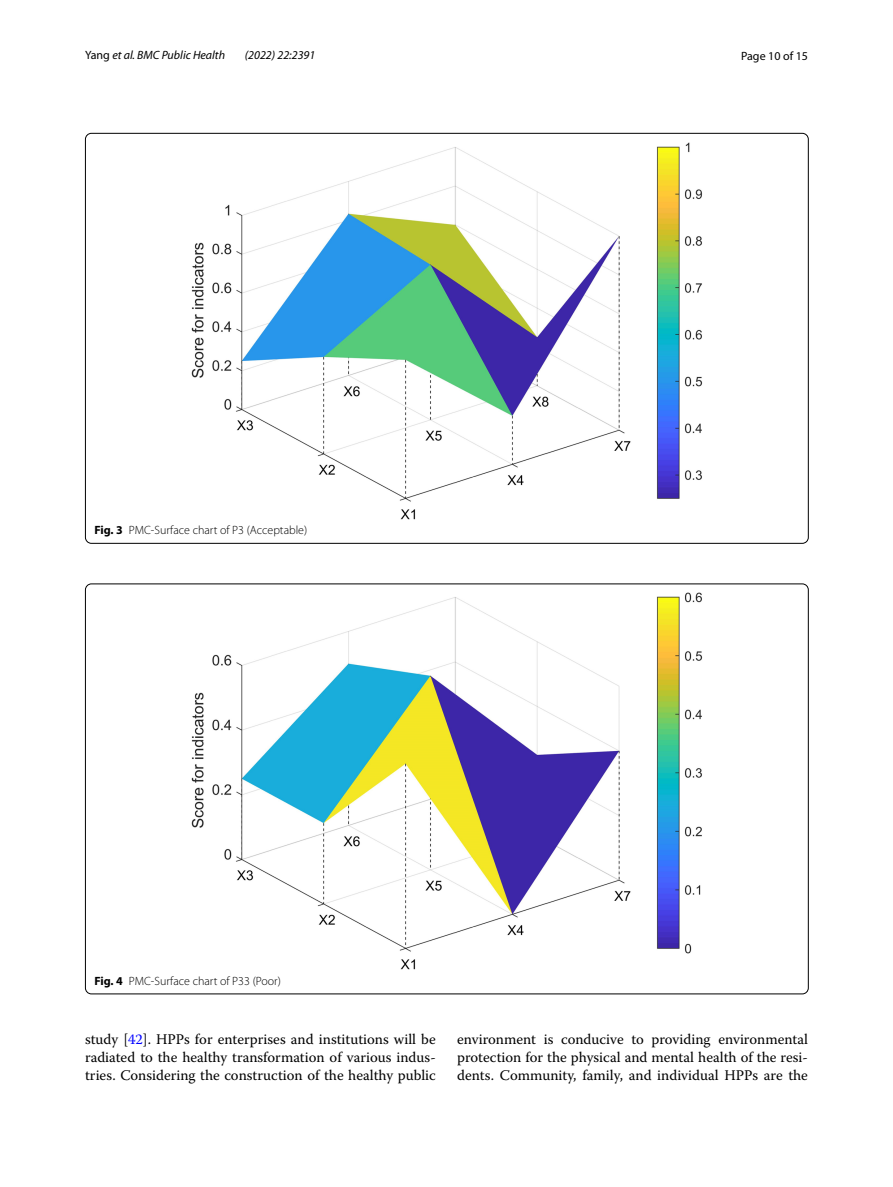
<style>
.page{position:relative;width:893px;height:1187px;background:#fff}
.page>*{position:absolute;margin:0;border:0;box-sizing:border-box;transform-origin:0 0}
.t1{font:14.7px/18px "Warnock Pro";color:#000;text-align:justify}
.t2{font:300 12px "Myriad Pro";color:#000}
.t3{font:italic 12px "Myriad Pro";color:#000}
.t4{font:12px "Myriad Pro";color:#000}
.s1{font-style:normal}
.s2{font-weight:700}
.s3{color:#00f}
</style>
<div class="page">
<img style="left:192px;top:142px;width:510px;height:377px">
<img style="left:192px;top:593px;width:510px;height:376px">
<p class="t3" style="left:85px;top:48px;width:142px"><span class="s1">Yang</span> et al. BMC Public Health</p>
<p class="t3" style="left:245px;top:48px;width:72px">(2022) 22:2391</p>
<p class="t4" style="left:741px;top:48px;width:68px">Page 10 of 15</p>
<p class="t2" style="left:94px;top:523px;width:214px"><span class="s2">Fig. 3</span> PMC-Surface chart of P3 (Acceptable)</p>
<p class="t2" style="left:94px;top:974px;width:188px"><span class="s2">Fig. 4</span> PMC-Surface chart of P33 (Poor)</p>
<p class="t1" style="left:85px;top:1029px;width:352px">study [<span class="s3">42</span>]. HPPs for enterprises and institutions will be radiated to the healthy transformation of various indus&shy;tries. Considering the construction of the healthy public</p>
<p class="t1" style="left:457px;top:1029px;width:352px">environment is conducive to providing environmental protection for the physical and mental health of the resi&shy;dents. Community, family, and individual HPPs are the</p>
</div>
